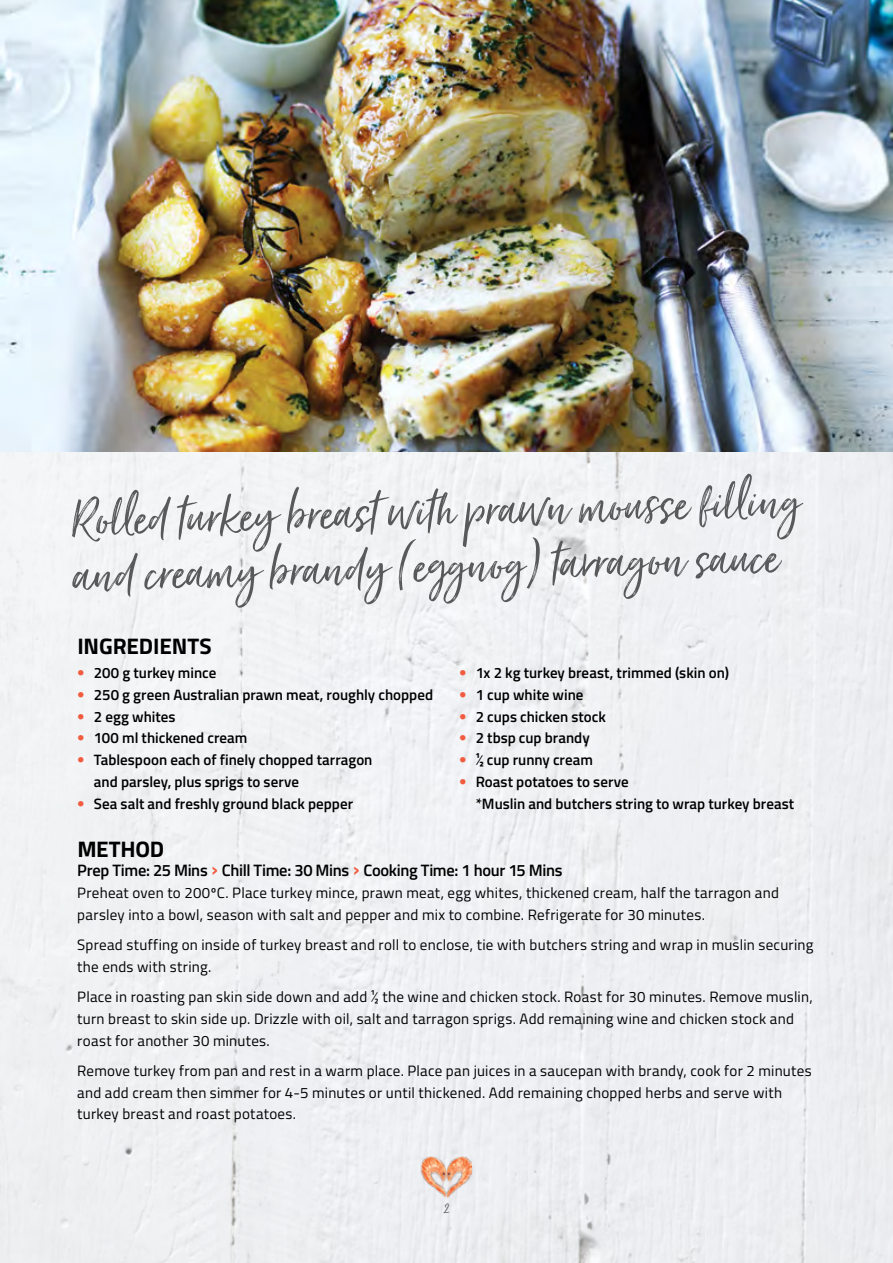
<style>
.page{position:relative;width:893px;height:1263px;background:#eff0f3}
.page>*{position:absolute;margin:0;border:0;box-sizing:border-box;transform-origin:0 0}
.t1{font:64.5px/55.5px "Just Lovely";color:#58595b}
.t2{font:700 22.5px "Titillium Web";letter-spacing:-.005em;color:#000}
.t3{font:19.5px "Just Lovely";color:#58595b}
.t4{font:600 16.5px "Titillium Web";letter-spacing:-.02em;color:#000}
.t5{font:15px/21.8px "Titillium Web";letter-spacing:.015em;color:#000}
.t6{font:600 15px/21.8px "Titillium Web";color:#000}
.s1{font-family:"Helvetica Neue";font-weight:400;color:#f15b40}
.s2{font-size:21px;color:#f15b40}
</style>
<div class="page">
<img style="left:1px;top:0;width:892px;height:452px">
<div style="left:420px;top:1156px;width:53px;height:43px;background:#000;opacity:.31"></div>
<img style="left:422px;top:1157px;width:49px;height:40px">
<h1 class="t1" style="left:71px;top:492px;width:731px;rotate:-1deg">Roll ed turkey breast with prawn mouss e fill ing and creamy brandy (egg nog) tarr agon sauce</h1>
<h2 class="t2" style="left:77px;top:629px;width:136px">INGREDIENTS</h2>
<p class="t6" style="left:77px;top:661px;width:141px"><span class="s1">•</span> 200 g turkey mince</p>
<p class="t6" style="left:77px;top:683px;width:357px"><span class="s1">•</span> 250 g green Australian prawn meat, roughly chopped</p>
<p class="t6" style="left:77px;top:705px;width:100px"><span class="s1">•</span> 2 egg whites</p>
<p class="t6" style="left:77px;top:726px;width:172px"><span class="s1">•</span> 100 ml thickened cream</p>
<p class="t6" style="left:94px;top:748px;width:280px;text-indent:-17px"><span class="s1">•</span> Tablespoon each of finely chopped tarragon and parsley, plus sprigs to serve</p>
<p class="t6" style="left:77px;top:792px;width:277px"><span class="s1">•</span> Sea salt and freshly ground black pepper</p>
<p class="t6" style="left:459px;top:661px;width:271px"><span class="s1">•</span> 1x 2 kg turkey breast, trimmed (skin on)</p>
<p class="t6" style="left:459px;top:683px;width:126px"><span class="s1">•</span> 1 cup white wine</p>
<p class="t6" style="left:459px;top:705px;width:148px"><span class="s1">•</span> 2 cups chicken stock</p>
<p class="t6" style="left:459px;top:726px;width:132px"><span class="s1">•</span> 2 tbsp cup brandy</p>
<p class="t6" style="left:459px;top:748px;width:135px"><span class="s1">•</span> ½ cup runny cream</p>
<p class="t6" style="left:476px;top:770px;width:320px;text-indent:-17px"><span class="s1">•</span> Roast potatoes to serve<br>*Muslin and butchers string to wrap turkey breast</p>
<h2 class="t2" style="left:77px;top:832px;width:88px">METHOD</h2>
<p class="t4" style="left:77px;top:858px;width:487px">Prep Time: 25 Mins <span class="s2">›</span> Chill Time: 30 Mins <span class="s2">›</span> Cooking Time: 1 hour 15 Mins</p>
<p class="t5" style="left:77px;top:881px;width:703px">Preheat oven to 200ºC. Place turkey mince, prawn meat, egg whites, thickened cream, half the tarragon and parsley into a bowl, season with salt and pepper and mix to combine. Refrigerate for 30 minutes.</p>
<p class="t5" style="left:77px;top:933px;width:738px">Spread stuffing on inside of turkey breast and roll to enclose, tie with butchers string and wrap in muslin securing the ends with string.</p>
<p class="t5" style="left:77px;top:985px;width:737px">Place in roasting pan skin side down and add ½ the wine and chicken stock. Roast for 30 minutes. Remove muslin, turn breast to skin side up. Drizzle with oil, salt and tarragon sprigs. Add remaining wine and chicken stock and roast for another 30 minutes.</p>
<p class="t5" style="left:77px;top:1059px;width:736px">Remove turkey from pan and rest in a warm place. Place pan juices in a saucepan with brandy, cook for 2 minutes and add cream then simmer for 4-5 minutes or until thickened. Add remaining chopped herbs and serve with turkey breast and roast potatoes.</p>
<h3 class="t3" style="left:444px;top:1196px;width:7px">2</h3>
</div>
